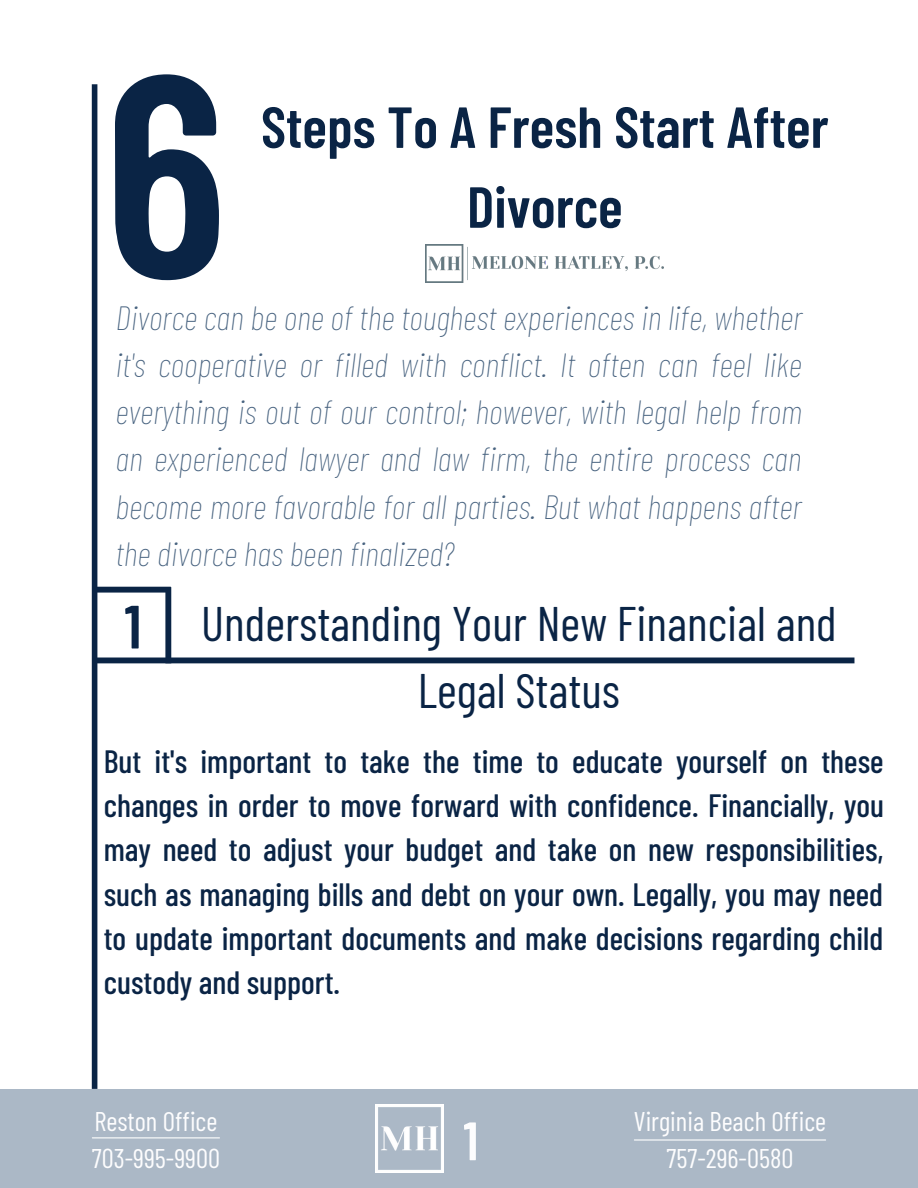
<style>
.page{position:relative;width:918px;height:1188px;background:#fff}
.page>*{position:absolute;margin:0;border:0;box-sizing:border-box;transform-origin:0 0}
.t1{font:600 287.4px "Barlow Condensed";color:#0a2445}
.t2{font:600 57.75px/79.8px "Barlow Condensed";color:#0a2445;text-align:center}
.t3{font:600 54px "Barlow Condensed";color:#fdfdfe}
.t4{font:48.45px/67.5px "Barlow Condensed";color:#0a2445}
.t5{font:italic 100 34.35px/47.2px "Barlow Condensed";color:#486380;text-align:justify}
.t6{font:500 32.25px/44.4px "Barlow Condensed";color:#0a2445;text-align:justify}
.t7{font:27px "Barlow Condensed";color:#fdfdfe}
.s1{font-weight:600;font-size:61.05px}
</style>
<div class="page">
<div style="left:92px;top:84px;width:5px;height:1005px;background:#0a2445"></div>
<img style="left:425px;top:245px;width:239px;height:38px">
<div style="left:95px;top:587px;width:76px;height:6px;background:#0a2445"></div>
<div style="left:165px;top:587px;width:6px;height:76px;background:#0a2445"></div>
<div style="left:95px;top:658px;width:759px;height:5px;background:#0a2445"></div>
<div style="left:0;top:1089px;width:918px;height:99px;background:#abb8c6"></div>
<img style="left:375px;top:1104px;width:69px;height:69px">
<hr style="left:92px;top:1137px;width:127px;height:1px;background:#fff">
<hr style="left:634px;top:1139px;width:192px;height:2px;background:#fff">
<h1 class="t1" style="left:104px;top:-10px;width:125px">6</h1>
<h2 class="t2" style="left:261px;top:85px;width:569px">Steps To A Fresh Start After<br>Divorce</h2>
<p class="t5" style="left:116px;top:292px;width:688px">Divorce can be one of the toughest experiences in life, whether it's cooperative or filled with conflict. It often can feel like everything is out of our control; however, with legal help from an experienced lawyer and law firm, the entire process can become more favorable for all parties. But what happens after the divorce has been finalized?</p>
<h3 class="t4" style="left:418px;top:587px;width:420px;text-indent:-293px"><span class="s1">1</span> Understanding Your New Financial and<br>Legal Status</h3>
<p class="t6" style="left:104px;top:738px;width:782px">But it's important to take the time to educate yourself on these changes in order to move forward with confidence. Financially, you may need to adjust your budget and take on new responsibilities, such as managing bills and debt on your own. Legally, you may need to update important documents and make decisions regarding child custody and support.</p>
<p class="t7" style="left:94px;top:1104px;width:125px">Reston Office</p>
<p class="t7" style="left:634px;top:1104px;width:194px">Virginia Beach Office</p>
<p class="t7" style="left:92px;top:1141px;width:130px">703-995-9900</p>
<p class="t7" style="left:667px;top:1141px;width:128px">757-296-0580</p>
<h3 class="t3" style="left:463px;top:1106px;width:16px">1</h3>
</div>
